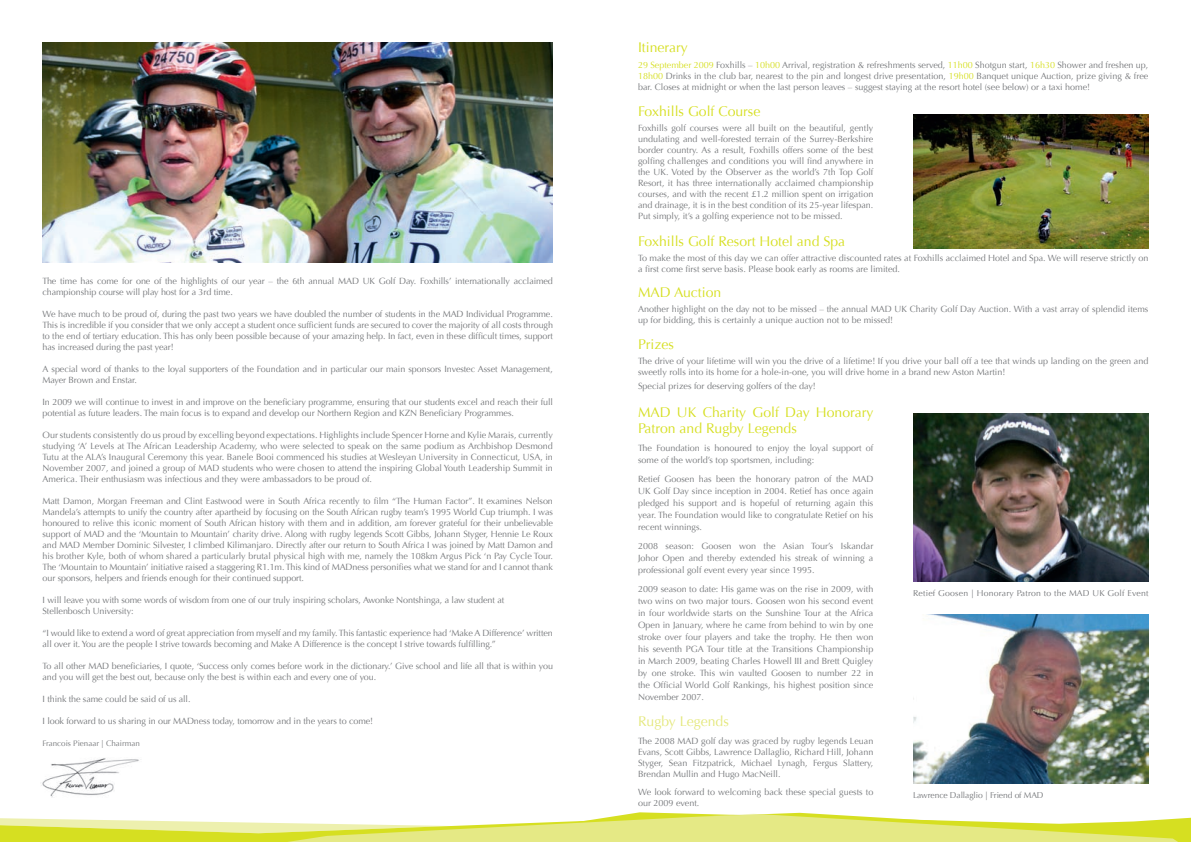
<style>
.page{position:relative;width:1191px;height:842px;background:#fff}
.page>*{position:absolute;margin:0;border:0;box-sizing:border-box;transform-origin:0 0}
.t1{font:14px/16px "Optima";color:#d6df21}
.t2{font:14px "Optima";color:#e4e87c}
.t3{font:9px/11px "Optima";letter-spacing:-.01em;color:#76787b}
.t4{font:8.5px "Optima";letter-spacing:.025em;color:#76787b}
.t5{font:8.5px "Optima";letter-spacing:-.01em;color:#76787b}
.t6{font:8px "Optima";color:#76787b}
.s1{color:#d6df21}
</style>
<div class="page">
<img style="left:42px;top:758px;width:97px;height:39px">
<img style="left:913px;top:413px;width:235px;height:169px">
<img style="left:913px;top:615px;width:235px;height:168px">
<img style="left:913px;top:115px;width:235px;height:134px">
<img style="left:43px;top:43px;width:510px;height:219px">
<svg style="left:0;top:812px;width:1191px;height:30px"></svg>
<p class="t3" style="left:43px;top:276px;width:512px">The time has come for one of the highlights of our year – the 6th annual MAD UK Golf Day. Foxhills’ internationally acclaimed championship course will play host for a 3rd time.</p>
<p class="t3" style="left:43px;top:309px;width:512px;text-align:justify">We have much to be proud of, during the past two years we have doubled the number of students in the MAD Individual Programme.<br>This is incredible if you consider that we only accept a student once sufficient funds are secured to cover the majority of all costs through to the end of tertiary education. This has only been possible because of your amazing help. In fact, even in these difficult times, support has increased during the past year!</p>
<p class="t3" style="left:43px;top:364px;width:512px">A special word of thanks to the loyal supporters of the Foundation and in particular our main sponsors Investec Asset Management,<br>Mayer Brown and Enstar.</p>
<p class="t3" style="left:43px;top:397px;width:512px">In 2009 we will continue to invest in and improve on the beneficiary programme, ensuring that our students excel and reach their full potential as future leaders. The main focus is to expand and develop our Northern Region and KZN Beneficiary Programmes.</p>
<p class="t3" style="left:43px;top:430px;width:512px;text-align:justify">Our students consistently do us proud by excelling beyond expectations. Highlights include Spencer Horne and Kylie Marais, currently studying ‘A’ Levels at The African Leadership Academy, who were selected to speak on the same podium as Archbishop Desmond Tutu at the ALA’s Inaugural Ceremony this year. Banele Booi commenced his studies at Wesleyan University in Connecticut, USA, in November 2007, and joined a group of MAD students who were chosen to attend the inspiring Global Youth Leadership Summit in America. Their enthusiasm was infectious and they were ambassadors to be proud of.</p>
<p class="t3" style="left:43px;top:496px;width:512px;text-align:justify">Matt Damon, Morgan Freeman and Clint Eastwood were in South Africa recently to film “The Human Factor”. It examines Nelson Mandela’s attempts to unify the country after apartheid by focusing on the South African rugby team’s 1995 World Cup triumph. I was honoured to relive this iconic moment of South African history with them and in addition, am forever grateful for their unbelievable support of MAD and the ‘Mountain to Mountain’ charity drive. Along with rugby legends Scott Gibbs, Johann Styger, Hennie Le Roux and MAD Member Dominic Silvester, I climbed Kilimanjaro. Directly after our return to South Africa I was joined by Matt Damon and his brother Kyle, both of whom shared a particularly brutal physical high with me, namely the 108km Argus Pick ‘n Pay Cycle Tour.<br>The ‘Mountain to Mountain’ initiative raised a staggering R1.1m. This kind of MADness personifies what we stand for and I cannot thank our sponsors, helpers and friends enough for their continued support.</p>
<p class="t3" style="left:43px;top:595px;width:463px">I will leave you with some words of wisdom from one of our truly inspiring scholars, Awonke Nontshinga, a law student at<br>Stellenbosch University:</p>
<p class="t3" style="left:43px;top:628px;width:512px">“I would like to extend a word of great appreciation from myself and my family. This fantastic experience had ‘Make A Difference’ written all over it. You are the people I strive towards becoming and Make A Difference is the concept I strive towards fulfilling.”</p>
<p class="t3" style="left:43px;top:661px;width:512px">To all other MAD beneficiaries, I quote, ‘Success only comes before work in the dictionary.’ Give school and life all that is within you and you will get the best out, because only the best is within each and every one of you.</p>
<p class="t3" style="left:43px;top:694px;width:149px">I think the same could be said of us all.</p>
<p class="t3" style="left:43px;top:716px;width:332px">I look forward to us sharing in our MADness today, tomorrow and in the years to come!</p>
<p class="t6" style="left:43px;top:738px;width:99px">Francois Pienaar | Chairman</p>
<h1 class="t1" style="left:638px;top:40px;width:51px">Itinerary</h1>
<p class="t3" style="left:638px;top:59px;width:512px;text-align:justify"><span class="s1">29 September 2009</span> Foxhills – <span class="s1">10h00</span> Arrival, registration &amp; refreshments served, <span class="s1">11h00</span> Shotgun start, <span class="s1">16h30</span> Shower and freshen up, <span class="s1">18h00</span> Drinks in the club bar, nearest to the pin and longest drive presentation, <span class="s1">19h00</span> Banquet unique Auction, prize giving &amp; free bar. Closes at midnight or when the last person leaves – suggest staying at the resort hotel (see below) or a taxi home!</p>
<h1 class="t1" style="left:638px;top:104px;width:124px">Foxhills Golf Course</h1>
<p class="t3" style="left:638px;top:122px;width:237px;text-align:justify">Foxhills golf courses were all built on the beautiful, gently undulating and well-forested terrain of the Surrey-Berkshire border country. As a result, Foxhills offers some of the best golfing challenges and conditions you will find anywhere in the UK. Voted by the Observer as the world’s 7th Top Golf Resort, it has three internationally acclaimed championship courses, and with the recent £1.2 million spent on irrigation and drainage, it is in the best condition of its 25-year lifespan.<br>Put simply, it’s a golfing experience not to be missed.</p>
<h1 class="t1" style="left:638px;top:234px;width:209px">Foxhills Golf Resort Hotel and Spa</h1>
<p class="t3" style="left:638px;top:252px;width:512px">To make the most of this day we can offer attractive discounted rates at Foxhills acclaimed Hotel and Spa. We will reserve strictly on a first come first serve basis. Please book early as rooms are limited.</p>
<h1 class="t1" style="left:638px;top:284px;width:85px">MAD Auction</h1>
<p class="t3" style="left:638px;top:304px;width:512px">Another highlight on the day not to be missed – the annual MAD UK Charity Golf Day Auction. With a vast array of splendid items up for bidding, this is certainly a unique auction not to be missed!</p>
<h1 class="t1" style="left:638px;top:337px;width:37px">Prizes</h1>
<p class="t3" style="left:638px;top:355px;width:512px">The drive of your lifetime will win you the drive of a lifetime! If you drive your ball off a tee that winds up landing on the green and sweetly rolls into its home for a hole-in-one, you will drive home in a brand new Aston Martin!</p>
<p class="t3" style="left:638px;top:381px;width:179px">Special prizes for deserving golfers of the day!</p>
<h1 class="t1" style="left:638px;top:404px;width:237px">MAD UK Charity Golf Day Honorary<br>Patron and Rugby Legends</h1>
<p class="t3" style="left:638px;top:442px;width:237px;line-height:12px">The Foundation is honoured to enjoy the loyal support of some of the world’s top sportsmen, including:</p>
<p class="t3" style="left:638px;top:473px;width:237px;line-height:12px;text-align:justify">Retief Goosen has been the honorary patron of the MAD UK Golf Day since inception in 2004. Retief has once again pledged his support and is hopeful of returning again this year. The Foundation would like to congratulate Retief on his recent winnings.</p>
<p class="t3" style="left:638px;top:540px;width:237px;line-height:12px;text-align:justify">2008 season: Goosen won the Asian Tour’s Iskandar Johor Open and thereby extended his streak of winning a professional golf event every year since 1995.</p>
<p class="t3" style="left:638px;top:583px;width:237px;line-height:12px;text-align:justify">2009 season to date: His game was on the rise in 2009, with two wins on two major tours. Goosen won his second event in four worldwide starts on the Sunshine Tour at the Africa Open in January, where he came from behind to win by one stroke over four players and take the trophy. He then won his seventh PGA Tour title at the Transitions Championship in March 2009, beating Charles Howell III and Brett Quigley by one stroke. This win vaulted Goosen to number 22 in the Official World Golf Rankings, his highest position since November 2007.</p>
<h1 class="t2" style="left:638px;top:713px;width:92px">Rugby Legends</h1>
<p class="t3" style="left:638px;top:735px;width:237px;text-align:justify">The 2008 MAD golf day was graced by rugby legends Leuan Evans, Scott Gibbs, Lawrence Dallaglio, Richard Hill, Johann Styger, Sean Fitzpatrick, Michael Lynagh, Fergus Slattery, Brendan Mullin and Hugo MacNeill.</p>
<p class="t3" style="left:638px;top:786px;width:237px">We look forward to welcoming back these special guests to our 2009 event.</p>
<p class="t5" style="left:913px;top:790px;width:132px">Lawrence Dallaglio | Friend of MAD</p>
<p class="t4" style="left:913px;top:588px;width:237px">Retief Goosen | Honorary Patron to the MAD UK Golf Event</p>
</div>
